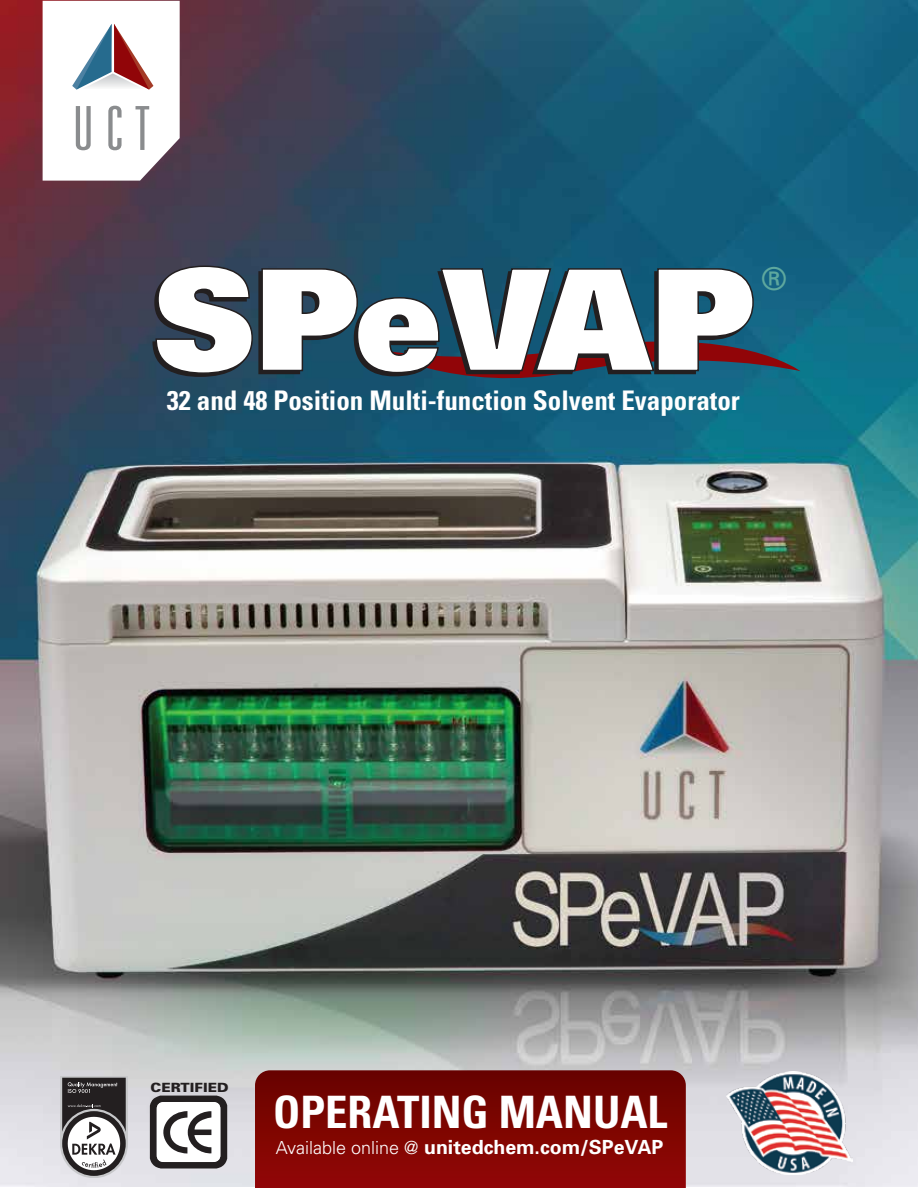
<style>
.page{position:relative;width:918px;height:1188px;background:#fff}
.page>*{position:absolute;margin:0;border:0;box-sizing:border-box;transform-origin:0 0}
.t1{font:900 140.7px "Univers";color:#fff}
.t2{font:700 condensed 44.7px "Univers";color:#fff}
.t3{font:31.5px "Univers";color:#5ea89e}
.t4{font:700 condensed 27px "Univers";color:#fff}
.t5{font:700 19.5px "Univers";color:#fff}
.t6{font:900 12.75px "Univers";letter-spacing:.005em;color:#231f20;scale:1.09 1}
.s1{font-weight:300;font-size:18px}
</style>
<div class="page">
<img style="left:0;top:0;width:918px;height:1187px">
<svg style="left:255px;top:1070px;width:431px;height:118px;background:#7d0502"></svg>
<svg style="left:43px;top:1px;width:137px;height:180px"></svg>
<img style="left:727px;top:1072px;width:125px;height:102px">
<svg style="left:61px;top:1110px;width:66px;height:67px"></svg>
<svg style="left:61px;top:1076px;width:66px;height:94px"></svg>
<svg style="left:150px;top:1096px;width:77px;height:73px"></svg>
<svg style="left:152px;top:265px;width:648px;height:130px;background:#244a61"></svg>
<h1 class="t1" style="left:153px;top:227px;width:603px">SPeVAP</h1>
<p class="t4" style="left:167px;top:384px;width:574px">32 and 48 Position Multi-function Solvent Evaporator</p>
<p class="t3" style="left:761px;top:261px;width:27px">®</p>
<p class="t6" style="left:150px;top:1079px;width:73px">CERTIFIED</p>
<h2 class="t2" style="left:273px;top:1085px;width:396px">OPERATING MANUAL</h2>
<p class="t5" style="left:276px;top:1135px;width:389px"><span class="s1">Available online @</span> unitedchem.com/SPeVAP</p>
</div>
